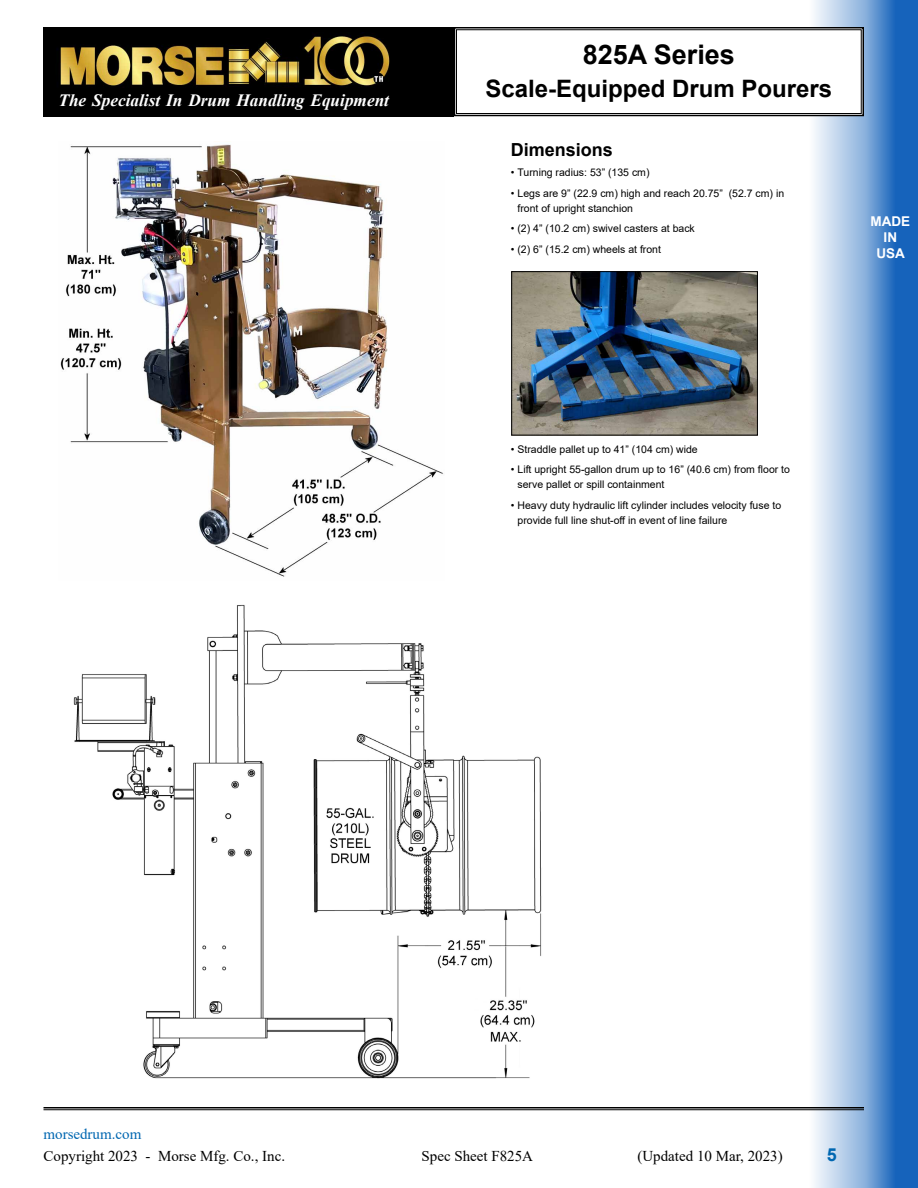
<style>
.page{position:relative;width:918px;height:1188px;background:#fff}
.page>*{position:absolute;margin:0;border:0;box-sizing:border-box;transform-origin:0 0}
.t1{font:700 27px "Arial";color:#000}
.t2{font:700 24px "Arial";color:#000}
.t3{font:700 18px "Arial";color:#000}
.t4{font:700 18px "Arial";color:#0067b1}
.t5{font:italic 700 17.25px "Times New Roman";color:#fff}
.t6{font:15px "Times New Roman";color:#000}
.t7{font:15px "Times New Roman";color:#0067b1}
.t8{font:700 13.5px/16.2px "Arial";color:#fff;text-align:center}
.t9{font:10.5px/15px "Arial";color:#000}
</style>
<div class="page">
<img style="left:705px;top:0;width:213px;height:1188px">
<hr style="left:44px;top:1107px;width:820px;height:1px;background:#000">
<hr style="left:44px;top:1109px;width:820px;height:1px;background:#000">
<div style="left:44px;top:27px;width:410px;height:89px;background:#000"></div>
<img style="left:57px;top:32px;width:333px;height:55px">
<svg style="left:453px;top:26px;width:412px;height:91px"></svg>
<div style="left:456px;top:29px;width:406px;height:85px;border:1px solid #000"></div>
<img style="left:60px;top:144px;width:384px;height:433px">
<img style="left:513px;top:273px;width:243px;height:160px">
<div style="left:511px;top:271px;width:247px;height:164px;border:1px solid #000"></div>
<img style="left:73px;top:604px;width:469px;height:475px">
<h3 class="t5" style="left:59px;top:88px;width:332px">The Specialist In Drum Handling Equipment</h3>
<h1 class="t1" style="left:583px;top:35px;width:154px">825A Series</h1>
<h2 class="t2" style="left:485px;top:72px;width:348px">Scale-Equipped Drum Pourers</h2>
<h3 class="t3" style="left:511px;top:137px;width:104px">Dimensions</h3>
<p class="t9" style="left:511px;top:165px;width:140px">• Turning radius: 53” (135 cm)</p>
<p class="t9" style="left:518px;top:185px;width:268px;text-indent:-7px">• Legs are 9” (22.9 cm) high and reach 20.75” (52.7 cm) in front of upright stanchion</p>
<p class="t9" style="left:511px;top:221px;width:186px">• (2) 4” (10.2 cm) swivel casters at back</p>
<p class="t9" style="left:511px;top:241px;width:152px">• (2) 6” (15.2 cm) wheels at front</p>
<p class="t8" style="left:871px;top:213px;width:41px">MADE<br>IN<br>USA</p>
<p class="t9" style="left:511px;top:442px;width:189px">• Straddle pallet up to 41” (104 cm) wide</p>
<p class="t9" style="left:518px;top:462px;width:274px;text-indent:-7px">• Lift upright 55-gallon drum up to 16” (40.6 cm) from floor to serve pallet or spill containment</p>
<p class="t9" style="left:518px;top:498px;width:265px;text-indent:-7px">• Heavy duty hydraulic lift cylinder includes velocity fuse to provide full line shut-off in event of line failure</p>
<h3 class="t7" style="left:44px;top:1124px;width:99px">morsedrum.com</h3>
<h3 class="t6" style="left:44px;top:1145px;width:243px">Copyright 2023 - Morse Mfg. Co., Inc.</h3>
<h3 class="t6" style="left:422px;top:1145px;width:113px">Spec Sheet F825A</h3>
<h3 class="t6" style="left:638px;top:1145px;width:147px">(Updated 10 Mar, 2023)</h3>
<h3 class="t4" style="left:827px;top:1142px;width:12px">5</h3>
</div>
